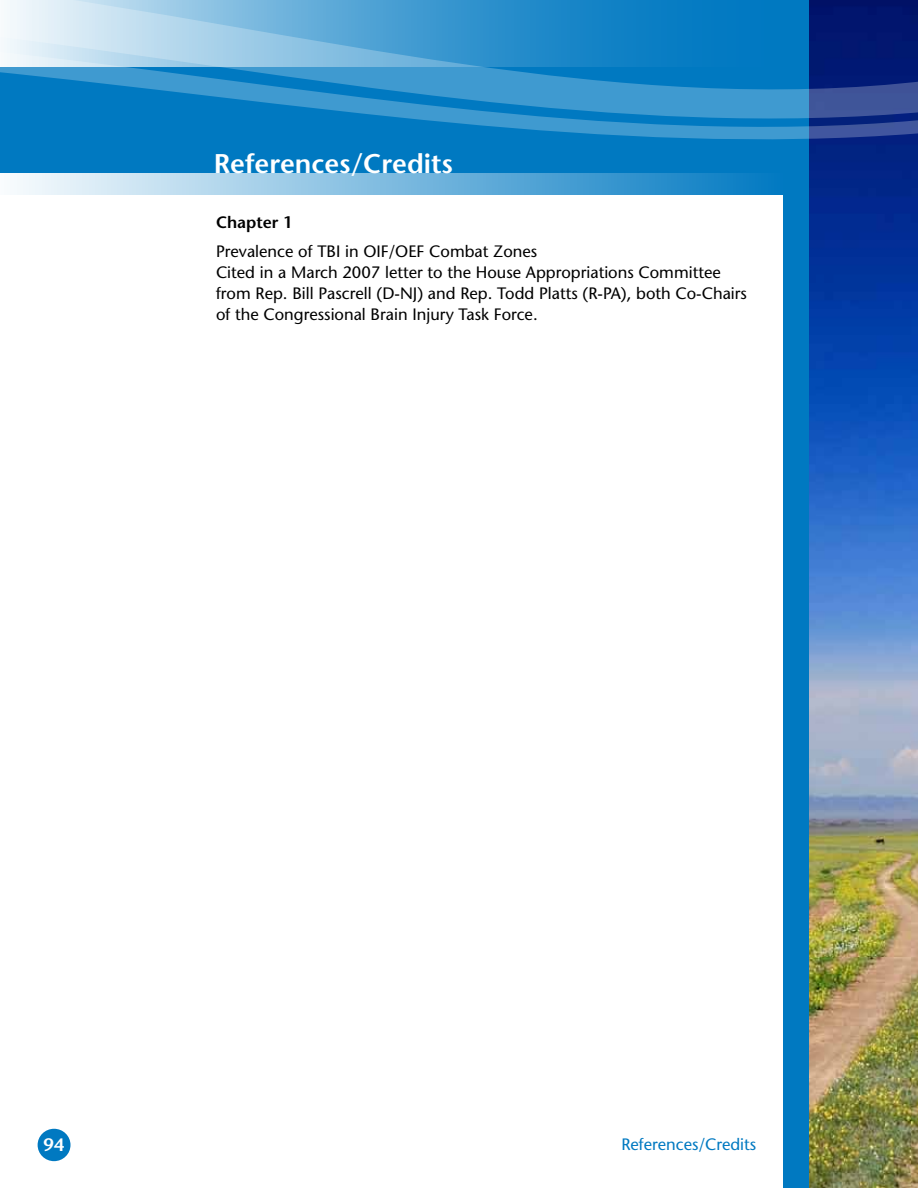
<style>
.page{position:relative;width:918px;height:1188px;background:#0079c1}
.page>*{position:absolute;margin:0;border:0;box-sizing:border-box;transform-origin:0 0}
.t1{font:600 27px "Stone Sans";color:#fff}
.t2{font:600 18px "Stone Sans";color:#fff}
.t3{font:16.5px/21px "Stone Sans";color:#000}
.t4{font:16.5px "Stone Sans";color:#0079c1}
.t5{font:600 16.5px "Stone Sans";color:#000}
</style>
<div class="page">
<div style="left:0;top:175px;width:783px;height:1013px;background:#fff"></div>
<div style="left:0;top:173px;width:785px;height:21px;background:linear-gradient(to right,#f9fcfe,#0079c1)"></div>
<div style="left:38px;top:1129px;width:33px;height:32px;background:#0079c1;border-radius:50%"></div>
<img style="left:810px;top:141px;width:108px;height:1047px">
<svg style="left:0;top:0;width:917px;height:50px"></svg>
<svg style="left:0;top:50px;width:917px;height:91px"></svg>
<svg style="left:917px;top:0;width:1px;height:141px"></svg>
<h1 class="t1" style="left:214px;top:148px;width:241px">References/Credits</h1>
<p class="t5" style="left:216px;top:213px;width:78px">Chapter 1</p>
<p class="t3" style="left:216px;top:241px;width:533px">Prevalence of TBI in OIF/OEF Combat Zones<br>Cited in a March 2007 letter to the House Appropriations Committee from Rep. Bill Pascrell (D-NJ) and Rep. Todd Platts (R-PA), both Co-Chairs of the Congressional Brain Injury Task Force.</p>
<p class="t2" style="left:43px;top:1134px;width:22px">94</p>
<p class="t4" style="left:621px;top:1135px;width:136px">References/Credits</p>
</div>
